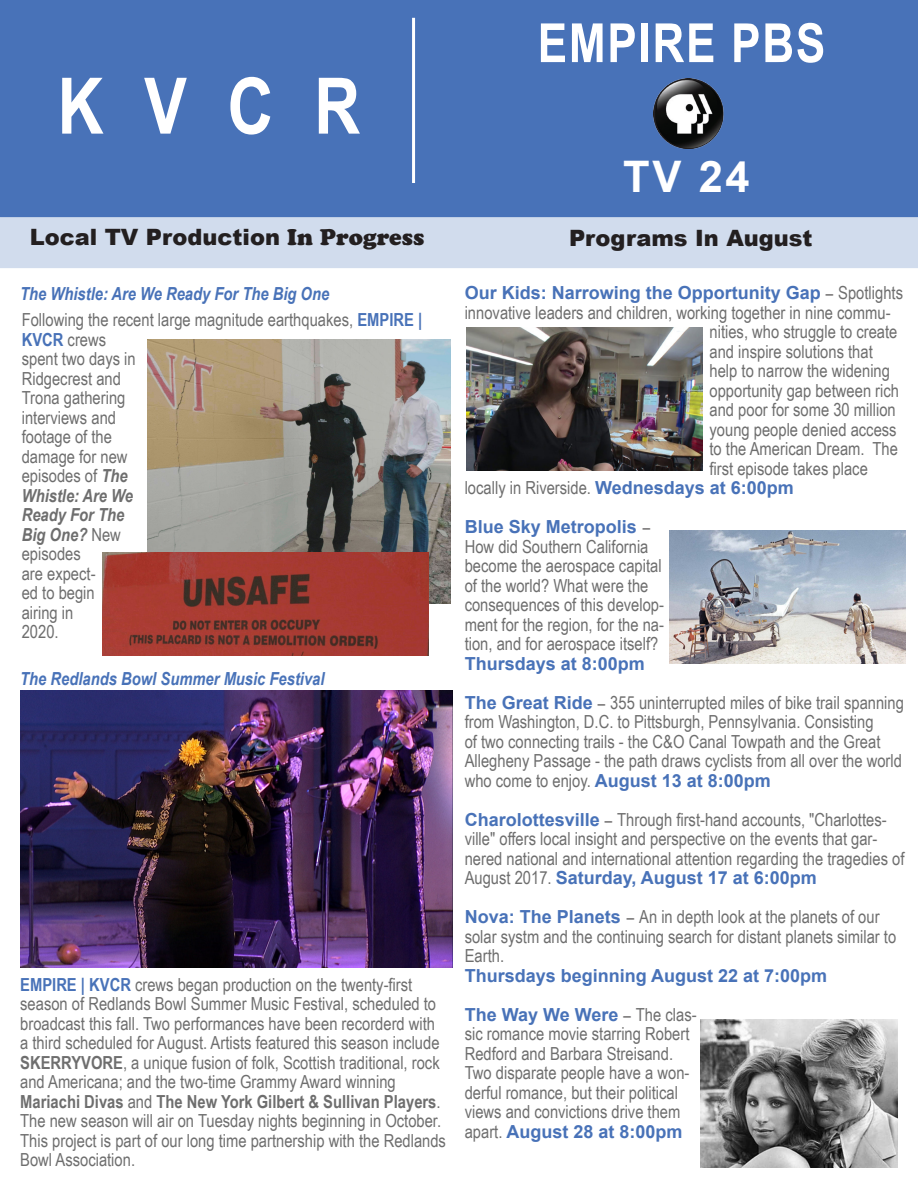
<style>
.page{position:relative;width:918px;height:1188px;background:#fff}
.page>*{position:absolute;margin:0;border:0;box-sizing:border-box;transform-origin:0 0}
.t1{font:700 78px "Arial Narrow";color:#fff}
.t2{font:700 54px "Arial Narrow";letter-spacing:.03em;color:#fff}
.t3{font:700 43.5px "Arial";color:#fff}
.t4{font:900 22.5px "Arial";color:#231f20}
.t5{font:18px/19.5px "Arial Narrow";color:#6e6e6e}
.t6{font:700 18px "Arial";color:#4872b8}
.t7{font:italic 700 18px "Arial Narrow";color:#4872b8}
.t8{font:700 18px "Arial Narrow";color:#6e6e6e}
.s1{font-family:"Cooper Black Std";font-weight:400}
.s2{font-weight:700;color:#4872b8}
.s3{font-weight:700;font-style:italic}
.s4{font-weight:700}
.s5{font-weight:400}
.s6{font-family:"Minion Pro";font-weight:400;color:#231f20}
.s7{font-family:"Arial Narrow";font-weight:400;color:#6e6e6e}
.s8{font-family:"Arial";font-weight:700;color:#4872b8}
.s9{font-family:"Minion Pro";color:#231f20}
</style>
<div class="page">
<div style="left:0;top:0;width:918px;height:217px;background:#4872b8"></div>
<hr style="left:412px;top:18px;width:3px;height:165px;background:#fff">
<img style="left:653px;top:78px;width:73px;height:70px">
<div style="left:0;top:217px;width:918px;height:51px;background:#d1dced"></div>
<img style="left:466px;top:327px;width:237px;height:143px">
<img style="left:700px;top:1020px;width:198px;height:148px">
<img style="left:669px;top:530px;width:236px;height:133px">
<img style="left:20px;top:690px;width:432px;height:277px">
<img style="left:147px;top:340px;width:304px;height:264px">
<img style="left:103px;top:553px;width:325px;height:102px">
<p class="t1" style="left:57px;top:47px;width:304px">KVCR</p>
<p class="t2" style="left:538px;top:2px;width:289px">EMPIRE PBS</p>
<p class="t3" style="left:623px;top:146px;width:128px">TV 24</p>
<p class="t4" style="left:30px;top:221px;width:396px">Local TV Production <span class="s1">In Progress</span></p>
<p class="t4" style="left:569px;top:221px;width:245px">Programs In August</p>
<p class="t7" style="left:20px;top:280px;width:311px">The Whistle: Are We Ready For The Big One</p>
<p class="t5" style="left:22px;top:309px;width:402px">Following the recent large magnitude earthquakes, <span class="s2">EMPIRE |<br>KVCR</span> crews</p>
<p class="t5" style="left:22px;top:348px;width:116px">spent two days in<br>Ridgecrest and<br>Trona gathering</p>
<p class="t5" style="left:22px;top:407px;width:113px">interviews and footage of the damage for new episodes of <span class="s3">The<br>Whistle: Are We<br>Ready For The<br>Big One?</span> New</p>
<p class="t5" style="left:22px;top:543px;width:75px">episodes are expect&shy;ed to begin airing in<br>2020.</p>
<p class="t7" style="left:20px;top:665px;width:306px">The Redlands Bowl Summer Music Festival</p>
<p class="t5" style="left:20px;top:974px;width:421px"><span class="s2">EMPIRE | KVCR</span> crews began production on the twenty-first season of Redlands Bowl Summer Music Festival, scheduled to broadcast this fall. Two performances have been recorderd with a third scheduled for August. Artists featured this season include <span class="s4">SKERRYVORE</span>, a unique fusion of folk, Scottish traditional, rock and Americana; and the two-time Grammy Award winning</p>
<p class="t8" style="left:20px;top:1088px;width:422px">Mariachi Divas <span class="s5">and</span> The New York Gilbert &amp; Sullivan Players<span class="s5">.</span></p>
<p class="t5" style="left:20px;top:1110px;width:427px">The new season will air on Tuesday nights beginning in October.<br>This project is part of our long time partnership with the Redlands<br>Bowl Association.</p>
<p class="t6" style="left:465px;top:280px;width:440px">Our Kids: Narrowing the Opportunity Gap <span class="s6">–</span> <span class="s7">Spotlights</span></p>
<p class="t5" style="left:465px;top:302px;width:427px">innovative leaders and children, working together in nine commu-</p>
<p class="t5" style="left:710px;top:322px;width:189px">nities, who struggle to create</p>
<p class="t5" style="left:710px;top:341px;width:165px">and inspire solutions that</p>
<p class="t5" style="left:710px;top:361px;width:182px">help to narrow the widening</p>
<p class="t5" style="left:710px;top:380px;width:191px">opportunity gap between rich</p>
<p class="t5" style="left:710px;top:400px;width:188px">and poor for some 30 million</p>
<p class="t5" style="left:710px;top:419px;width:189px">young people denied access</p>
<p class="t5" style="left:710px;top:439px;width:190px">to the American Dream. The</p>
<p class="t5" style="left:710px;top:458px;width:160px">first episode takes place</p>
<p class="t5" style="left:465px;top:478px;width:331px">locally in Riverside. <span class="s8">Wednesdays at 6:00pm</span></p>
<p class="t5" style="left:465px;top:517px;width:201px"><span class="s8">Blue Sky Metropolis</span> <span class="s9">–<br></span>How did Southern California become the aerospace capital of the world? What were the consequences of this develop&shy;ment for the region, for the na&shy;tion, and for aerospace itself?<br><span class="s8">Thursdays at 8:00pm</span></p>
<p class="t5" style="left:465px;top:692px;width:441px"><span class="s8">The Great Ride</span> <span class="s9">–</span> 355 uninterrupted miles of bike trail spanning from Washington, D.C. to Pittsburgh, Pennsylvania. Consisting<br>of two connecting trails - the C&amp;O Canal Towpath and the Great Allegheny Passage - the path draws cyclists from all over the world who come to enjoy. <span class="s8">August 13 at 8:00pm</span></p>
<p class="t5" style="left:465px;top:809px;width:441px"><span class="s8">Charolottesville</span> <span class="s9">–</span> Through first-hand accounts, "Charlottes&shy;ville" offers local insight and perspective on the events that gar&shy;nered national and international attention regarding the tragedies of August 2017. <span class="s8">Saturday, August 17 at 6:00pm</span></p>
<p class="t5" style="left:465px;top:907px;width:433px"><span class="s8">Nova: The Planets</span> <span class="s9">–</span> An in depth look at the planets of our solar systm and the continuing search for distant planets similar to<br>Earth.</p>
<p class="t6" style="left:465px;top:963px;width:364px">Thursdays beginning August 22 at 7:00pm</p>
<p class="t5" style="left:465px;top:1004px;width:233px"><span class="s8">The Way We Were</span> <span class="s9">–</span> The clas&shy;sic romance movie starring Robert<br>Redford and Barbara Streisand.<br>Two disparate people have a won&shy;derful romance, but their political views and convictions drive them apart. <span class="s8">August 28 at 8:00pm</span></p>
</div>
